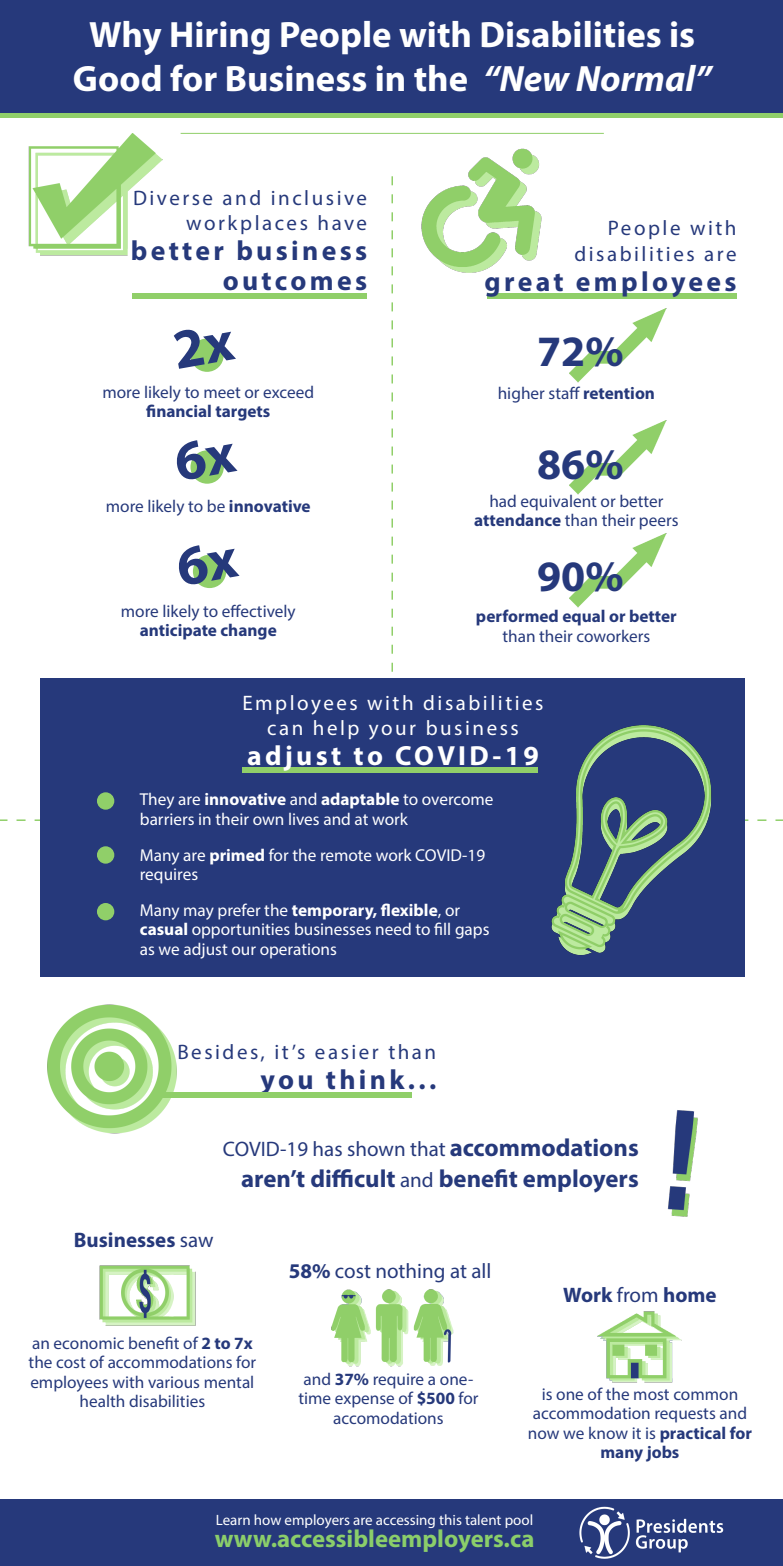
<style>
.page{position:relative;width:783px;height:1566px;background:#fff}
.page>*{position:absolute;margin:0;border:0;box-sizing:border-box;transform-origin:0 0}
.t1{font:700 43.5px "Myriad Pro";color:#26397b}
.t2{font:700 36.75px/44.2px "Myriad Pro";color:#fff;text-align:center}
.t3{font:700 27.75px/30px "Myriad Pro";letter-spacing:.12em;color:#26397b;text-align:right}
.t4{font:700 27.75px "Myriad Pro";letter-spacing:.12em;color:#fff}
.t5{font:700 24.75px "Myriad Pro";color:#26397b}
.t6{font:700 24.75px "Myriad Pro";color:#8bce6a}
.t7{font:21px/25.2px "Myriad Pro";letter-spacing:.12em;color:#26397b;text-align:right}
.t8{font:21px "Myriad Pro";color:#26397b}
.t9{font:21px/25.2px "Myriad Pro";letter-spacing:.12em;color:#fff;text-align:center}
.t10{font:700 21px "Myriad Pro";color:#26397b}
.t11{font:17.25px/19.5px "Myriad Pro";color:#26397b;text-align:center}
.t12{font:17.25px/19.5px "Myriad Pro";color:#fff}
.t13{font:700 17.25px "Myriad Pro";color:#26397b}
.t14{font:15px "Myriad Pro";color:#fff}
.s1{font-style:italic}
.s2{font-weight:700}
.s3{font-weight:700;font-size:24.75px}
.s4{font-weight:400;font-size:21px}
.s5{font-weight:400}
</style>
<div class="page">
<img style="left:569px;top:533px;width:98px;height:75px">
<img style="left:569px;top:420px;width:98px;height:75px">
<div style="left:0;top:112px;width:783px;height:6px;background:#90cf69"></div>
<svg style="left:0;top:819px;width:40px;height:2px"></svg>
<div style="left:0;top:0;width:783px;height:112px;background:#26397b"></div>
<img style="left:28px;top:133px;width:153px;height:123px">
<img style="left:569px;top:308px;width:98px;height:75px">
<div style="left:133px;top:293px;width:234px;height:6px;background:#90cf69"></div>
<div style="left:487px;top:293px;width:250px;height:6px;background:#90cf69"></div>
<img style="left:421px;top:148px;width:121px;height:125px">
<hr style="left:181px;top:133px;width:423px;height:1px;background:#90cf69">
<svg style="left:190px;top:338px;width:34px;height:34px"></svg>
<svg style="left:190px;top:450px;width:34px;height:34px"></svg>
<svg style="left:392px;top:176px;width:1px;height:496px"></svg>
<div style="left:0;top:1499px;width:783px;height:67px;background:#26397b"></div>
<img style="left:579px;top:1506px;width:145px;height:53px">
<div style="left:40px;top:678px;width:705px;height:298px;background:#26397b"></div>
<div style="left:242px;top:768px;width:296px;height:5px;background:#90cf69"></div>
<div style="left:97px;top:792px;width:17px;height:18px;background:#90cf69;border-radius:50%"></div>
<img style="left:597px;top:1311px;width:85px;height:72px">
<img style="left:331px;top:1289px;width:123px;height:78px">
<img style="left:99px;top:1265px;width:97px;height:61px">
<img style="left:47px;top:1004px;width:142px;height:130px">
<img style="left:667px;top:1110px;width:31px;height:107px">
<div style="left:158px;top:1092px;width:254px;height:5px;background:#90cf69"></div>
<div style="left:97px;top:846px;width:17px;height:18px;background:#90cf69;border-radius:50%"></div>
<div style="left:97px;top:903px;width:17px;height:17px;background:#90cf69;border-radius:50%"></div>
<img style="left:522px;top:725px;width:261px;height:252px">
<svg style="left:190px;top:338px;width:34px;height:31px"></svg>
<svg style="left:190px;top:450px;width:34px;height:31px"></svg>
<svg style="left:192px;top:554px;width:35px;height:33px"></svg>
<h2 class="t2" style="left:73px;top:11px;width:640px">Why Hiring People with Disabilities is<br>Good for Business in the <span class="s1">“New Normal”</span></h2>
<p class="t7" style="left:133px;top:185px;width:236px">Diverse and inclusive workplaces have</p>
<h3 class="t3" style="left:131px;top:235px;width:238px">better business outcomes</h3>
<p class="t7" style="left:574px;top:215px;width:164px">People with disabilities are</p>
<h3 class="t3" style="left:485px;top:265px;width:253px">great employees</h3>
<h1 class="t1" style="left:537px;top:323px;width:88px">72%</h1>
<p class="t11" style="left:102px;top:382px;width:213px">more likely to meet or exceed</p>
<p class="t13" style="left:146px;top:400px;width:126px">financial targets</p>
<p class="t11" style="left:498px;top:383px;width:159px">higher staff <span class="s2">retention</span></p>
<h1 class="t1" style="left:537px;top:436px;width:88px">86%</h1>
<p class="t11" style="left:106px;top:496px;width:206px">more likely to be <span class="s2">innovative</span></p>
<p class="t11" style="left:474px;top:491px;width:206px">had equivalent or better <span class="s2">attendance</span> than their peers</p>
<h1 class="t1" style="left:537px;top:548px;width:88px">90%</h1>
<p class="t11" style="left:121px;top:601px;width:176px">more likely to effectively</p>
<p class="t13" style="left:140px;top:619px;width:139px">anticipate change</p>
<p class="t13" style="left:476px;top:605px;width:202px">performed equal or better</p>
<p class="t11" style="left:502px;top:626px;width:149px">than their coworkers</p>
<p class="t9" style="left:242px;top:690px;width:303px">Employees with disabilities can help your business</p>
<h3 class="t4" style="left:247px;top:738px;width:293px">adjust to COVID-19</h3>
<p class="t12" style="left:140px;top:789px;width:355px">They are <span class="s2">innovative</span> and <span class="s2">adaptable</span> to overcome barriers in their own lives and at work</p>
<p class="t12" style="left:140px;top:845px;width:347px">Many are <span class="s2">primed</span> for the remote work COVID-19 requires</p>
<p class="t12" style="left:140px;top:900px;width:351px">Many may prefer the <span class="s2">temporary, flexible</span>, or <span class="s2">casual</span> opportunities businesses need to fill gaps as we adjust our operations</p>
<p class="t7" style="left:177px;top:1039px;width:260px">Besides, it’s easier than</p>
<h3 class="t3" style="left:261px;top:1064px;width:177px">you think...</h3>
<p class="t8" style="left:223px;top:1136px;width:417px">COVID-19 has shown that <span class="s3">accommodations</span></p>
<h3 class="t5" style="left:241px;top:1163px;width:399px">aren’t difficult <span class="s4">and</span> benefit employers</h3>
<p class="t10" style="left:74px;top:1226px;width:141px">Businesses <span class="s5">saw</span></p>
<p class="t8" style="left:289px;top:1258px;width:204px"><span class="s2">58%</span> cost nothing at all</p>
<p class="t10" style="left:563px;top:1281px;width:155px">Work <span class="s5">from</span> home</p>
<p class="t11" style="left:29px;top:1333px;width:229px">an economic benefit of <span class="s2">2 to 7x </span>the cost of accommodations for employees with various mental health disabilities</p>
<p class="t11" style="left:298px;top:1369px;width:182px">and <span class="s2">37%</span> require a one&shy;time expense of <span class="s2">$500</span> for accomodations</p>
<p class="t11" style="left:528px;top:1384px;width:225px">is one of the most common accommodation requests and now we know it is <span class="s2">practical for many jobs</span></p>
<p class="t14" style="left:216px;top:1510px;width:319px">Learn how employers are accessing this talent pool</p>
<h3 class="t6" style="left:215px;top:1523px;width:321px">www.accessibleemployers.ca</h3>
</div>
